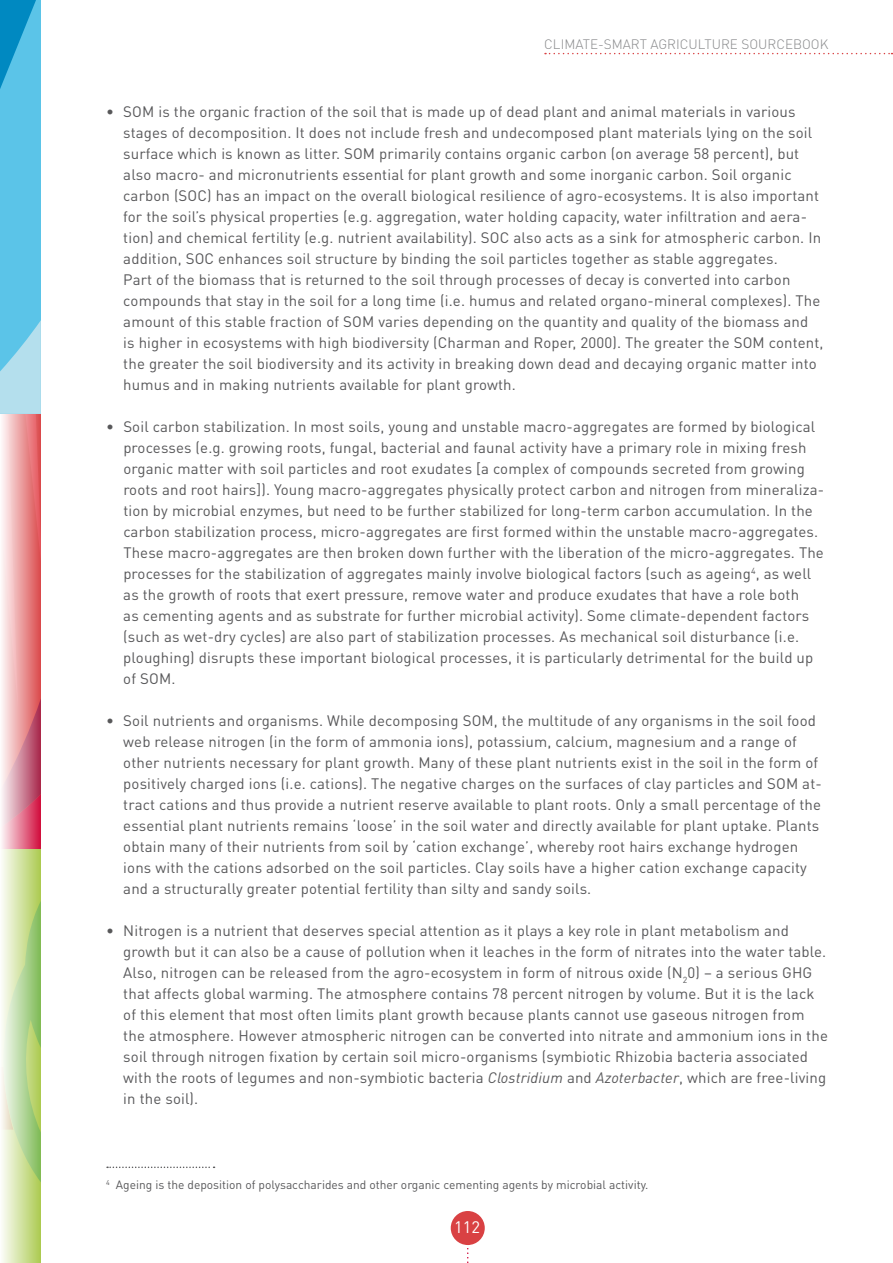
<style>
.page{position:relative;width:893px;height:1263px;background:#fff}
.page>*{position:absolute;margin:0;border:0;box-sizing:border-box;transform-origin:0 0}
.t1{font:16.5px "DIN Pro";color:#fff}
.t2{font:15px/21px "DIN Pro";letter-spacing:.01em;color:#58585a}
.t3{font:300 13.5px "DIN Pro";color:#87888a}
.t4{font:12px "DIN Pro";color:#58585a}
.s1{font-style:italic}
</style>
<div class="page">
<svg style="left:467px;top:1248px;width:2px;height:15px"></svg>
<div style="left:451px;top:1211px;width:34px;height:34px;background:#d94143;border-radius:50%"></div>
<div style="left:0;top:0;width:41px;height:414px;background:#5bc4e8"></div>
<svg style="left:0;top:0;width:36px;height:89px"></svg>
<svg style="left:0;top:320px;width:41px;height:94px"></svg>
<svg style="left:545px;top:53px;width:347px;height:1px"></svg>
<svg style="left:2px;top:414px;width:39px;height:849px;background:#d8baa0"></svg>
<svg style="left:107px;top:1166px;width:108px;height:2px"></svg>
<p class="t3" style="left:544px;top:35px;width:286px">CLIMATE-SMART AGRICULTURE SOURCEBOOK</p>
<p class="t2" style="left:123px;top:100px;width:702px;text-indent:-17px">• SOM is the organic fraction of the soil that is made up of dead plant and animal materials in various stages of decomposition. It does not include fresh and undecomposed plant materials lying on the soil surface which is known as litter. SOM primarily contains organic carbon (on average 58 percent), but also macro- and micronutrients essential for plant growth and some inorganic carbon. Soil organic carbon (SOC) has an impact on the overall biological resilience of agro-ecosystems. It is also important for the soil’s physical properties (e.g. aggregation, water holding capacity, water infiltration and aera&shy;tion) and chemical fertility (e.g. nutrient availability). SOC also acts as a sink for atmospheric carbon. In addition, SOC enhances soil structure by binding the soil particles together as stable aggregates.<br>Part of the biomass that is returned to the soil through processes of decay is converted into carbon compounds that stay in the soil for a long time (i.e. humus and related organo-mineral complexes). The amount of this stable fraction of SOM varies depending on the quantity and quality of the biomass and<br>is higher in ecosystems with high biodiversity (Charman and Roper, 2000). The greater the SOM content, the greater the soil biodiversity and its activity in breaking down dead and decaying organic matter into humus and in making nutrients available for plant growth.</p>
<p class="t2" style="left:123px;top:415px;width:702px;text-indent:-17px">• Soil carbon stabilization. In most soils, young and unstable macro-aggregates are formed by biological processes (e.g. growing roots, fungal, bacterial and faunal activity have a primary role in mixing fresh organic matter with soil particles and root exudates [a complex of compounds secreted from growing roots and root hairs]). Young macro-aggregates physically protect carbon and nitrogen from mineraliza&shy;tion by microbial enzymes, but need to be further stabilized for long-term carbon accumulation. In the carbon stabilization process, micro-aggregates are first formed within the unstable macro-aggregates.<br>These macro-aggregates are then broken down further with the liberation of the micro-aggregates. The processes for the stabilization of aggregates mainly involve biological factors (such as ageing<sup>4</sup>, as well as the growth of roots that exert pressure, remove water and produce exudates that have a role both<br>as cementing agents and as substrate for further microbial activity). Some climate-dependent factors (such as wet-dry cycles) are also part of stabilization processes. As mechanical soil disturbance (i.e. ploughing) disrupts these important biological processes, it is particularly detrimental for the build up of SOM.</p>
<p class="t2" style="left:123px;top:709px;width:700px;text-indent:-17px">• Soil nutrients and organisms. While decomposing SOM, the multitude of any organisms in the soil food web release nitrogen (in the form of ammonia ions), potassium, calcium, magnesium and a range of other nutrients necessary for plant growth. Many of these plant nutrients exist in the soil in the form of positively charged ions (i.e. cations). The negative charges on the surfaces of clay particles and SOM at&shy;tract cations and thus provide a nutrient reserve available to plant roots. Only a small percentage of the essential plant nutrients remains ‘loose’ in the soil water and directly available for plant uptake. Plants obtain many of their nutrients from soil by ‘cation exchange’, whereby root hairs exchange hydrogen ions with the cations adsorbed on the soil particles. Clay soils have a higher cation exchange capacity and a structurally greater potential fertility than silty and sandy soils.</p>
<p class="t2" style="left:123px;top:919px;width:706px;text-indent:-17px">• Nitrogen is a nutrient that deserves special attention as it plays a key role in plant metabolism and growth but it can also be a cause of pollution when it leaches in the form of nitrates into the water table.<br>Also, nitrogen can be released from the agro-ecosystem in form of nitrous oxide (N<sub>2</sub>0) – a serious GHG that affects global warming. The atmosphere contains 78 percent nitrogen by volume. But it is the lack of this element that most often limits plant growth because plants cannot use gaseous nitrogen from the atmosphere. However atmospheric nitrogen can be converted into nitrate and ammonium ions in the soil through nitrogen fixation by certain soil micro-organisms (symbiotic Rhizobia bacteria associated with the roots of legumes and non-symbiotic bacteria <span class="s1">Clostridium</span> and <span class="s1">Azoterbacter</span>, which are free-living in the soil).</p>
<p class="t4" style="left:106px;top:1176px;width:544px"><sup>4</sup> Ageing is the deposition of polysaccharides and other organic cementing agents by microbial activity.</p>
<p class="t1" style="left:454px;top:1216px;width:27px">112</p>
</div>
